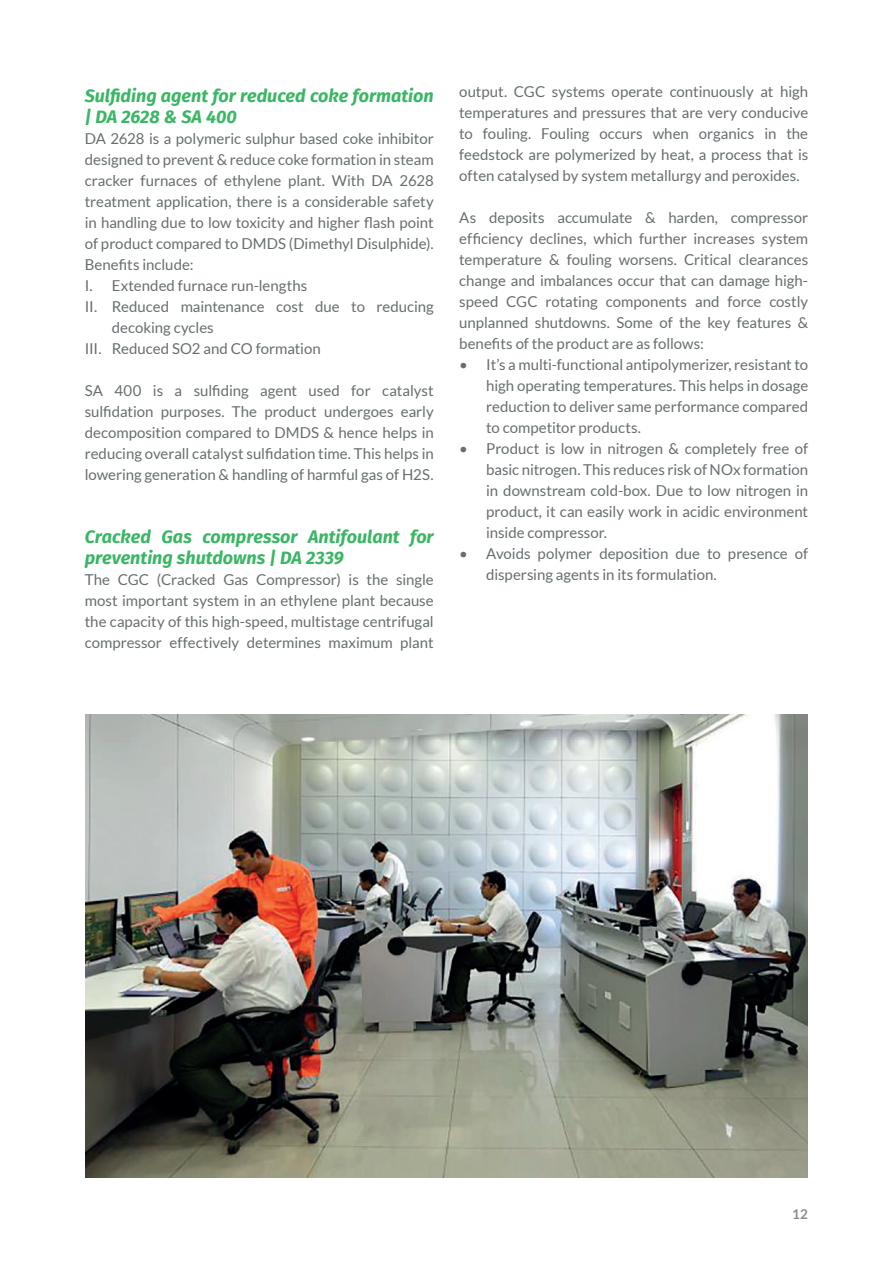
<style>
.page{position:relative;width:893px;height:1263px;background:#fff}
.page>*{position:absolute;margin:0;border:0;box-sizing:border-box;transform-origin:0 0}
.t1{font:italic 700 18px/21px "Fira Sans";color:#3ab665}
.t2{font:15px/21px "Lato";color:#676e70;text-align:justify}
.t3{font:700 13.5px "Lato";color:#898e92}
</style>
<div class="page">
<img style="left:85px;top:714px;width:723px;height:464px">
<p class="t1" style="left:85px;top:84px;width:350px">Sulfiding agent for reduced coke formation | DA 2628 &amp; SA 400</p>
<p class="t2" style="left:85px;top:128px;width:350px">DA 2628 is a polymeric sulphur based coke inhibitor</p>
<p class="t2" style="left:85px;top:149px;width:350px">designed to prevent &amp; reduce coke formation in steam</p>
<p class="t2" style="left:85px;top:170px;width:350px">cracker furnaces of ethylene plant. With DA 2628</p>
<p class="t2" style="left:85px;top:191px;width:350px">treatment application, there is a considerable safety</p>
<p class="t2" style="left:85px;top:212px;width:350px">in handling due to low toxicity and higher flash point</p>
<p class="t2" style="left:85px;top:233px;width:350px">of product compared to DMDS (Dimethyl Disulphide).</p>
<p class="t2" style="left:85px;top:254px;width:110px">Benefits include:</p>
<p class="t2" style="left:85px;top:275px;width:224px">I. Extended furnace run-lengths</p>
<p class="t2" style="left:85px;top:296px;width:350px">II. Reduced maintenance cost due to reducing</p>
<p class="t2" style="left:112px;top:317px;width:103px">decoking cycles</p>
<p class="t2" style="left:85px;top:338px;width:237px">III. Reduced SO2 and CO formation</p>
<p class="t2" style="left:85px;top:380px;width:350px">SA 400 is a sulfiding agent used for catalyst sulfidation purposes. The product undergoes early decomposition compared to DMDS &amp; hence helps in reducing overall catalyst sulfidation time. This helps in lowering generation &amp; handling of harmful gas of H2S.</p>
<p class="t1" style="left:85px;top:525px;width:350px">Cracked Gas compressor Antifoulant for preventing shutdowns | DA 2339</p>
<p class="t2" style="left:85px;top:569px;width:350px">The CGC (Cracked Gas Compressor) is the single most important system in an ethylene plant because the capacity of this high-speed, multistage centrifugal compressor effectively determines maximum plant</p>
<p class="t2" style="left:459px;top:81px;width:350px">output. CGC systems operate continuously at high temperatures and pressures that are very conducive to fouling. Fouling occurs when organics in the feedstock are polymerized by heat, a process that is often catalysed by system metallurgy and peroxides.</p>
<p class="t2" style="left:459px;top:207px;width:350px">As deposits accumulate &amp; harden, compressor efficiency declines, which further increases system temperature &amp; fouling worsens. Critical clearances change and imbalances occur that can damage high&shy;speed CGC rotating components and force costly unplanned shutdowns. Some of the key features &amp; benefits of the product are as follows:</p>
<p class="t2" style="left:486px;top:354px;width:323px;text-indent:-27px">• It’s a multi-functional antipolymerizer, resistant to high operating temperatures. This helps in dosage reduction to deliver same performance compared to competitor products.</p>
<p class="t2" style="left:486px;top:438px;width:323px;text-indent:-27px">• Product is low in nitrogen &amp; completely free of basic nitrogen. This reduces risk of NOx formation in downstream cold-box. Due to low nitrogen in product, it can easily work in acidic environment inside compressor.</p>
<p class="t2" style="left:486px;top:543px;width:323px;text-indent:-27px">• Avoids polymer deposition due to presence of dispersing agents in its formulation.</p>
<p class="t3" style="left:792px;top:1206px;width:17px">12</p>
</div>
